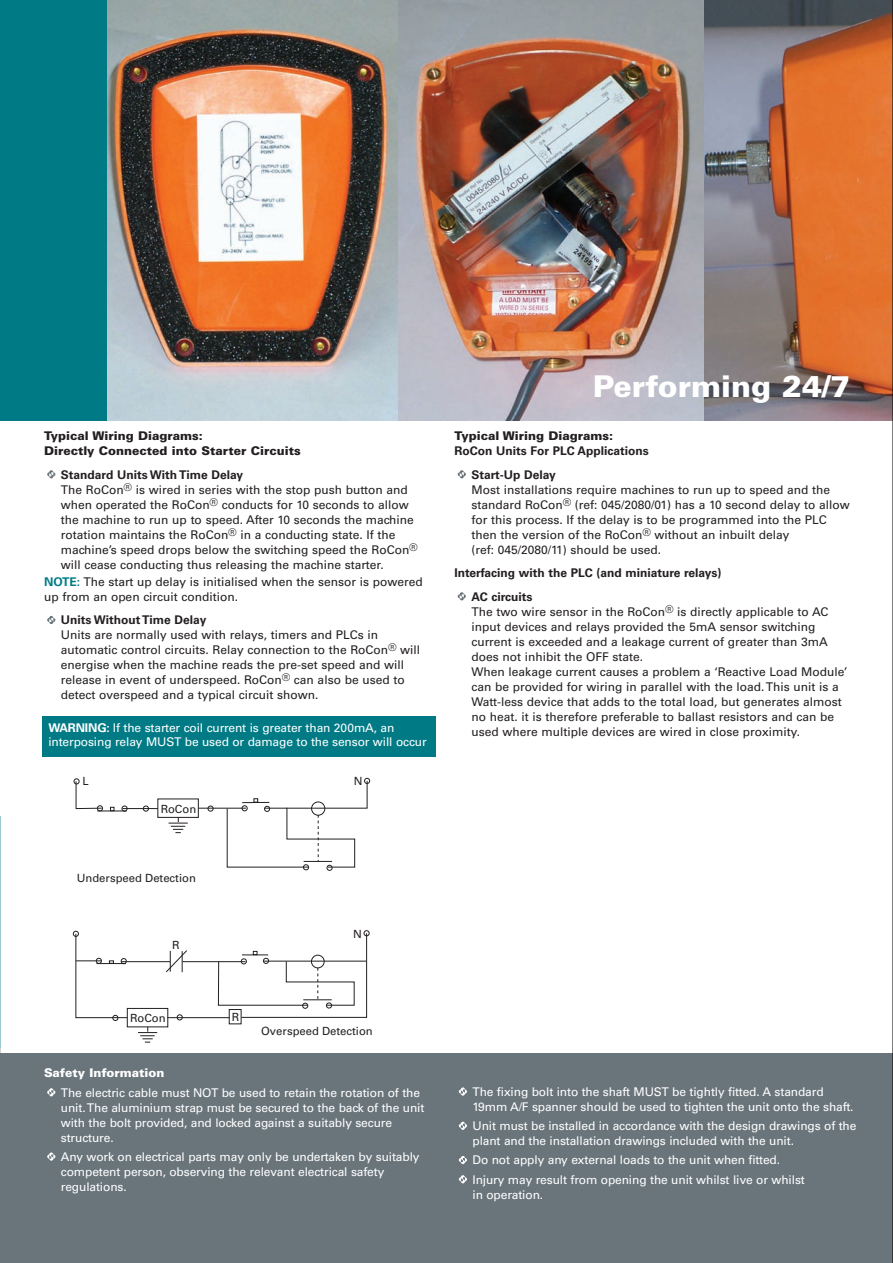
<style>
.page{position:relative;width:893px;height:1263px;background:#fff}
.page>*{position:absolute;margin:0;border:0;box-sizing:border-box;transform-origin:0 0}
.t1{font:900 30px "Univers";color:#fff}
.t2{font:12px/15px "Univers";color:#231f20}
.t3{font:12px/15px "Univers";letter-spacing:-.01em;color:#fff}
.t4{font:700 12px/23.5px "Univers";color:#231f20}
.t5{font:900 12px/15px "Univers";color:#231f20}
.t6{font:900 12px "Univers";color:#fff}
.t7{font:11.25px "Univers";color:#231f20}
.s1{font-weight:700}
.s2{font-weight:700;color:#007b85}
</style>
<div class="page">
<img style="left:703px;top:0;width:189px;height:421px">
<svg style="left:47px;top:616px;width:8px;height:8px"></svg>
<svg style="left:47px;top:470px;width:8px;height:8px"></svg>
<img style="left:106px;top:0;width:292px;height:421px">
<div style="left:0;top:1053px;width:893px;height:210px;background:#6a757b"></div>
<hr style="left:0;top:842px;width:1px;height:211px;background:#ccd1d5">
<hr style="left:892px;top:0;width:1px;height:1263px;background:#000">
<svg style="left:47px;top:1152px;width:8px;height:9px"></svg>
<svg style="left:47px;top:1088px;width:8px;height:8px"></svg>
<svg style="left:459px;top:1175px;width:8px;height:8px"></svg>
<svg style="left:459px;top:1156px;width:8px;height:8px"></svg>
<svg style="left:459px;top:1122px;width:8px;height:8px"></svg>
<svg style="left:459px;top:1087px;width:8px;height:8px"></svg>
<hr style="left:97px;top:810px;width:30px;height:1px;background:#231f20">
<hr style="left:123px;top:808px;width:35px;height:1px;background:#231f20">
<hr style="left:198px;top:808px;width:48px;height:1px;background:#231f20">
<svg style="left:157px;top:798px;width:42px;height:35px"></svg>
<svg style="left:74px;top:778px;width:29px;height:33px"></svg>
<div style="left:122px;top:805px;width:6px;height:7px;border:1px solid #231f20;border-radius:50%"></div>
<div style="left:143px;top:805px;width:6px;height:7px;border:1px solid #231f20;border-radius:50%"></div>
<div style="left:208px;top:805px;width:6px;height:7px;border:1px solid #231f20;border-radius:50%"></div>
<svg style="left:226px;top:778px;width:144px;height:92px"></svg>
<div style="left:326px;top:865px;width:7px;height:6px;border:1px solid #231f20;border-radius:50%"></div>
<div style="left:311px;top:801px;width:14px;height:15px;border:1px solid #231f20;border-radius:50%"></div>
<hr style="left:167px;top:1017px;width:62px;height:1px;background:#231f20">
<hr style="left:182px;top:961px;width:63px;height:1px;background:#231f20">
<svg style="left:73px;top:931px;width:115px;height:112px"></svg>
<svg style="left:217px;top:930px;width:153px;height:88px"></svg>
<svg style="left:458px;top:592px;width:8px;height:8px"></svg>
<svg style="left:458px;top:470px;width:8px;height:8px"></svg>
<hr style="left:0;top:421px;width:1px;height:631px;background:#9dcad1">
<div style="left:0;top:0;width:106px;height:421px;background:#007b85"></div>
<img style="left:398px;top:0;width:305px;height:421px">
<div style="left:43px;top:717px;width:393px;height:40px;background:#007b85"></div>
<p class="t5" style="left:44px;top:429px;width:258px">Typical Wiring Diagrams:<br>Directly Connected into Starter Circuits</p>
<p class="t2" style="left:61px;top:468px;width:358px"><span class="s1">Standard Units With Time Delay<br></span>The RoCon<sup>®</sup> is wired in series with the stop push button and when operated the RoCon<sup>®</sup> conducts for 10 seconds to allow the machine to run up to speed. After 10 seconds the machine rotation maintains the RoCon<sup>®</sup> in a conducting state. If the machine’s speed drops below the switching speed the RoCon<sup>® </sup>will cease conducting thus releasing the machine starter.</p>
<p class="t2" style="left:44px;top:575px;width:380px"><span class="s2">NOTE:</span> The start up delay is initialised when the sensor is powered up from an open circuit condition.</p>
<p class="t4" style="left:61px;top:609px;width:147px">Units Without Time Delay</p>
<p class="t2" style="left:61px;top:629px;width:361px">Units are normally used with relays, timers and PLCs in automatic control circuits. Relay connection to the RoCon<sup>®</sup> will energise when the machine reads the pre-set speed and will release in event of underspeed. RoCon<sup>®</sup> can also be used to detect overspeed and a typical circuit shown.</p>
<p class="t3" style="left:48px;top:721px;width:380px;line-height:14.4px"><span class="s1">WARNING:</span> If the starter coil current is greater than 200mA, an interposing relay MUST be used or damage to the sensor will occur</p>
<p class="t7" style="left:82px;top:777px;width:8px">L</p>
<p class="t7" style="left:354px;top:777px;width:10px">N</p>
<p class="t7" style="left:161px;top:804px;width:37px">RoCon</p>
<p class="t7" style="left:77px;top:874px;width:121px">Underspeed Detection</p>
<p class="t7" style="left:172px;top:941px;width:9px">R</p>
<p class="t7" style="left:353px;top:930px;width:10px">N</p>
<p class="t7" style="left:130px;top:1014px;width:37px">RoCon</p>
<p class="t7" style="left:232px;top:1013px;width:9px">R</p>
<p class="t7" style="left:261px;top:1027px;width:113px">Overspeed Detection</p>
<p class="t6" style="left:44px;top:1069px;width:122px">Safety Information</p>
<p class="t3" style="left:61px;top:1086px;width:365px">The electric cable must NOT be used to retain the rotation of the unit. The aluminium strap must be secured to the back of the unit with the bolt provided, and locked against a suitably secure structure.</p>
<p class="t3" style="left:61px;top:1150px;width:360px">Any work on electrical parts may only be undertaken by suitably competent person, observing the relevant electrical safety regulations.</p>
<h1 class="t1" style="left:593px;top:375px;width:259px">Performing 24/7</h1>
<p class="t5" style="left:454px;top:429px;width:160px">Typical Wiring Diagrams:</p>
<p class="t4" style="left:471px;top:440px;width:179px;text-indent:-17px">RoCon Units For PLC Applications<br>Start-Up Delay</p>
<p class="t2" style="left:471px;top:483px;width:380px">Most installations require machines to run up to speed and the standard RoCon<sup>®</sup> (ref: 045/2080/01) has a 10 second delay to allow for this process. If the delay is to be programmed into the PLC then the version of the RoCon<sup>®</sup> without an inbuilt delay<br>(ref: 045/2080/11) should be used.</p>
<p class="t4" style="left:471px;top:562px;width:252px;text-indent:-17px">Interfacing with the PLC (and miniature relays)<br>AC circuits</p>
<p class="t2" style="left:471px;top:605px;width:377px">The two wire sensor in the RoCon<sup>®</sup> is directly applicable to AC input devices and relays provided the 5mA sensor switching current is exceeded and a leakage current of greater than 3mA does not inhibit the OFF state.<br>When leakage current causes a problem a ‘Reactive Load Module’ can be provided for wiring in parallel with the load. This unit is a Watt-less device that adds to the total load, but generates almost no heat. it is therefore preferable to ballast resistors and can be used where multiple devices are wired in close proximity.</p>
<p class="t3" style="left:472px;top:1085px;width:383px">The fixing bolt into the shaft MUST be tightly fitted. A standard<br>19mm A/F spanner should be used to tighten the unit onto the shaft.</p>
<p class="t3" style="left:472px;top:1119px;width:385px">Unit must be installed in accordance with the design drawings of the plant and the installation drawings included with the unit.</p>
<p class="t3" style="left:472px;top:1151px;width:334px;line-height:19.2px">Do not apply any external loads to the unit when fitted.<br>Injury may result from opening the unit whilst live or whilst</p>
<p class="t3" style="left:472px;top:1188px;width:72px">in operation.</p>
</div>
